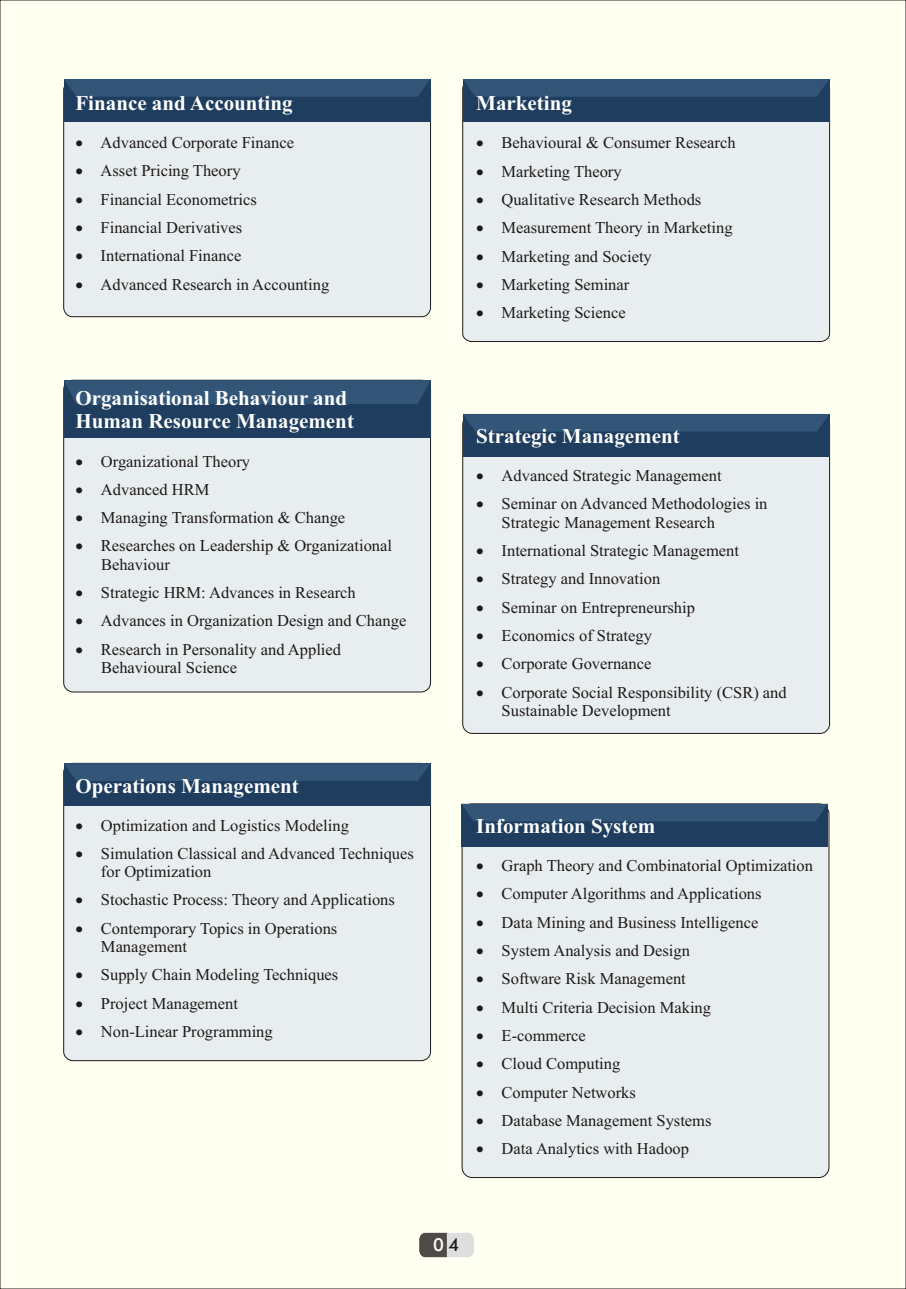
<style>
.page{position:relative;width:906px;height:1289px;background:#fff}
.page>*{position:absolute;margin:0;border:0;box-sizing:border-box;transform-origin:0 0}
.t1{font:700 21px/23.2px "Times New Roman";color:#fff}
.t2{font:500 18px "Futura BT";color:#1f1a17}
.t3{font:16.5px/18.3px "Times New Roman";color:#1f1a17}
.t4{font:16.5px "Symbol";color:#1f1a17}
.s1{color:#fff}
</style>
<div class="page">
<div style="left:0;top:0;width:906px;height:1288px;background:#fffff2"></div>
<svg style="left:419px;top:1232px;width:55px;height:24px"></svg>
<div style="left:64px;top:380px;width:367px;height:312px;background:#e8edf0;border:1px solid #1f1a17;border-radius:9px"></div>
<div style="left:462px;top:81px;width:368px;height:261px;background:#e8edf0"></div>
<div style="left:64px;top:81px;width:367px;height:236px;background:#e8edf0;border:1px solid #1f1a17;border-radius:9px"></div>
<div style="left:462px;top:414px;width:367px;height:319px;background:#e8edf0;border:1px solid #1f1a17;border-radius:10px"></div>
<div style="left:64px;top:763px;width:367px;height:297px;background:#e8edf0;border:1px solid #1f1a17;border-radius:9px"></div>
<div style="left:462px;top:803px;width:367px;height:374px;background:#e8edf0;border:1px solid #1f1a17;border-radius:10px"></div>
<div style="left:64px;top:79px;width:366px;height:43px;background:#1f3d5e"></div>
<svg style="left:64px;top:79px;width:366px;height:18px;background:#305376"></svg>
<div style="left:463px;top:79px;width:366px;height:43px;background:#1f3d5e"></div>
<svg style="left:463px;top:79px;width:366px;height:18px;background:#305376"></svg>
<div style="left:463px;top:414px;width:366px;height:42px;background:#1f3d5e"></div>
<div style="left:463px;top:414px;width:366px;height:17px;background:#325578"></div>
<div style="left:64px;top:380px;width:366px;height:57px;background:#1f3d5e"></div>
<div style="left:64px;top:380px;width:366px;height:24px;background:#325578"></div>
<div style="left:64px;top:763px;width:366px;height:43px;background:#1f3d5e"></div>
<svg style="left:64px;top:763px;width:366px;height:18px;background:#305376"></svg>
<div style="left:461px;top:803px;width:367px;height:43px;background:#1f3d5e"></div>
<svg style="left:461px;top:803px;width:367px;height:18px;background:#345576"></svg>
<p class="t1" style="left:75px;top:94px;width:219px">Finance and Accounting</p>
<p class="t4" style="left:75px;top:137px;width:47px">•</p>
<p class="t3" style="left:75px;top:163px;width:167px">•Asset Pricing Theory</p>
<p class="t3" style="left:75px;top:192px;width:183px">•Financial Econometrics</p>
<p class="t3" style="left:75px;top:220px;width:168px">•Financial Derivatives</p>
<p class="t3" style="left:75px;top:248px;width:167px">•International Finance</p>
<p class="t3" style="left:75px;top:276px;width:255px">•Advanced Research in Accounting</p>
<p class="t3" style="left:101px;top:135px;width:195px">Advanced Corporate Finance</p>
<p class="t1" style="left:75px;top:389px;width:280px">Organisational Behaviour and<br>Human Resource Management</p>
<p class="t4" style="left:75px;top:455px;width:47px">•</p>
<p class="t3" style="left:75px;top:482px;width:136px">•Advanced HRM</p>
<p class="t3" style="left:75px;top:510px;width:271px">•Managing Transformation &amp; Change</p>
<p class="t3" style="left:101px;top:538px;width:292px;text-indent:-26px">•Researches on Leadership &amp; Organizational<br>Behaviour</p>
<p class="t3" style="left:75px;top:585px;width:282px">•Strategic HRM: Advances in Research</p>
<p class="t3" style="left:75px;top:613px;width:332px">•Advances in Organization Design and Change</p>
<p class="t3" style="left:101px;top:641px;width:241px;text-indent:-26px">•Research in Personality and Applied<br>Behavioural Science</p>
<p class="t3" style="left:101px;top:453px;width:151px">Organizational Theory</p>
<p class="t1" style="left:75px;top:776px;width:225px">Operations Management</p>
<p class="t4" style="left:75px;top:819px;width:47px">•</p>
<p class="t3" style="left:101px;top:845px;width:314px;text-indent:-26px">•Simulation Classical and Advanced Techniques for Optimization</p>
<p class="t3" style="left:75px;top:892px;width:321px">•Stochastic Process: Theory and Applications</p>
<p class="t3" style="left:101px;top:920px;width:238px;text-indent:-26px">•Contemporary Topics in Operations<br>Management</p>
<p class="t3" style="left:75px;top:967px;width:264px">•Supply Chain Modeling Techniques</p>
<p class="t3" style="left:75px;top:995px;width:164px">•Project Management</p>
<p class="t3" style="left:75px;top:1023px;width:199px">•Non-Linear Programming</p>
<p class="t3" style="left:101px;top:817px;width:249px">Optimization and Logistics Modeling</p>
<p class="t1" style="left:476px;top:94px;width:97px">Marketing</p>
<p class="t4" style="left:476px;top:137px;width:47px">•</p>
<p class="t3" style="left:476px;top:163px;width:147px">•Marketing Theory</p>
<p class="t3" style="left:476px;top:192px;width:227px">•Qualitative Research Methods</p>
<p class="t3" style="left:476px;top:220px;width:258px">•Measurement Theory in Marketing</p>
<p class="t3" style="left:476px;top:248px;width:177px">•Marketing and Society</p>
<p class="t3" style="left:476px;top:277px;width:155px">•Marketing Seminar</p>
<p class="t3" style="left:476px;top:305px;width:151px">•Marketing Science</p>
<p class="t3" style="left:501px;top:135px;width:236px">Behavioural &amp; Consumer Research</p>
<p class="t1" style="left:476px;top:426px;width:205px">Strategic Management</p>
<p class="t4" style="left:476px;top:469px;width:47px">•</p>
<p class="t3" style="left:501px;top:496px;width:267px;text-indent:-25px">•Seminar on Advanced Methodologies in<br>Strategic Management Research</p>
<p class="t3" style="left:476px;top:543px;width:264px">•International Strategic Management</p>
<p class="t3" style="left:476px;top:571px;width:186px">•Strategy and Innovation</p>
<p class="t3" style="left:476px;top:599px;width:220px">•Seminar on Entrepreneurship</p>
<p class="t3" style="left:476px;top:628px;width:177px">•Economics of Strategy</p>
<p class="t3" style="left:476px;top:656px;width:177px">•Corporate Governance</p>
<p class="t3" style="left:501px;top:684px;width:287px;text-indent:-25px">•Corporate Social Responsibility (CSR) and<br>Sustainable Development</p>
<p class="t3" style="left:501px;top:468px;width:221px">Advanced Strategic Management</p>
<p class="t1" style="left:476px;top:816px;width:181px">Information System</p>
<p class="t4" style="left:476px;top:859px;width:47px">•</p>
<p class="t3" style="left:476px;top:886px;width:287px">•Computer Algorithms and Applications</p>
<p class="t3" style="left:476px;top:914px;width:284px">•Data Mining and Business Intelligence</p>
<p class="t3" style="left:476px;top:942px;width:215px">•System Analysis and Design</p>
<p class="t3" style="left:476px;top:971px;width:211px">•Software Risk Management</p>
<p class="t3" style="left:476px;top:999px;width:236px">•Multi Criteria Decision Making</p>
<p class="t3" style="left:476px;top:1027px;width:111px">•E-commerce</p>
<p class="t3" style="left:476px;top:1056px;width:146px">•Cloud Computing</p>
<p class="t3" style="left:476px;top:1084px;width:161px">•Computer Networks</p>
<p class="t3" style="left:476px;top:1112px;width:237px">•Database Management Systems</p>
<p class="t3" style="left:476px;top:1140px;width:214px">•Data Analytics with Hadoop</p>
<p class="t3" style="left:501px;top:857px;width:313px">Graph Theory and Combinatorial Optimization</p>
<p class="t2" style="left:433px;top:1237px;width:28px"><span class="s1">0</span>14</p>
</div>
